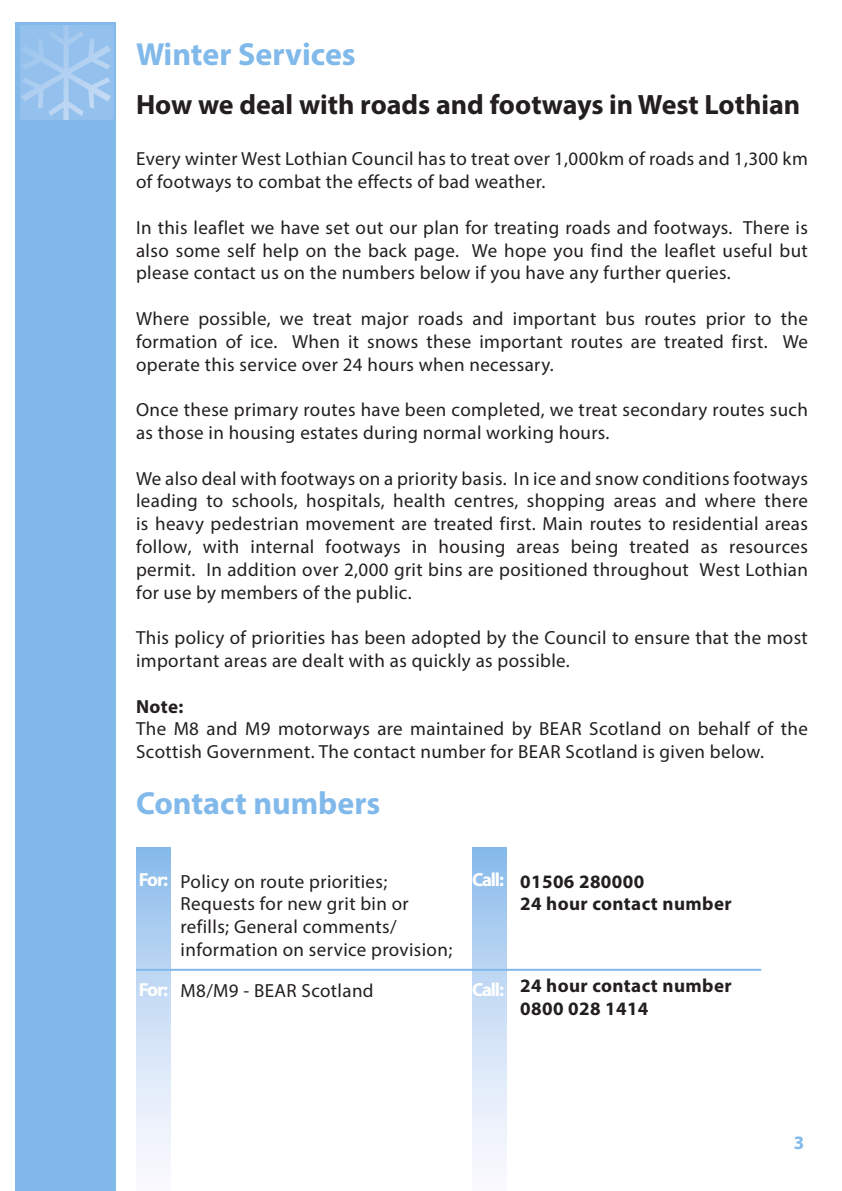
<style>
.page{position:relative;width:842px;height:1191px;background:#fff}
.page>*{position:absolute;margin:0;border:0;box-sizing:border-box;transform-origin:0 0}
.t1{font:700 32px "Myriad Pro";color:#81b9ea}
.t2{font:700 28px "Myriad Pro";color:#231f20}
.t3{font:19px/22.8px "Myriad Pro";letter-spacing:.02em;color:#231f20}
.t4{font:700 19px "Myriad Pro";letter-spacing:.02em;color:#231f20}
.t5{font:700 19px "Myriad Pro";letter-spacing:-.06em;color:#fff}
.t6{font:700 19px "Myriad Pro";color:#81b9ea}
.s1{font-weight:700}
</style>
<div class="page">
<div style="left:16px;top:23px;width:100px;height:1168px;background:#81b9ea"></div>
<div style="left:136px;top:847px;width:34px;height:344px;background:linear-gradient(to bottom,#8dbdeb,#fff)"></div>
<div style="left:472px;top:847px;width:34px;height:344px;background:linear-gradient(to bottom,#8dbdeb,#fff)"></div>
<hr style="left:136px;top:968px;width:625px;height:2px;background:#81b9ea">
<div style="left:20px;top:26px;width:93px;height:93px;background:#93c0ec"></div>
<img style="left:21px;top:26px;width:90px;height:93px">
<p class="t1" style="left:136px;top:34px;width:221px">Winter Services</p>
<p class="t2" style="left:136px;top:86px;width:666px">How we deal with roads and footways in West Lothian</p>
<p class="t3" style="left:136px;top:147px;width:673px">Every winter West Lothian Council has to treat over 1,000km of roads and 1,300 km of footways to combat the effects of bad weather.</p>
<p class="t3" style="left:136px;top:216px;width:673px;text-align:justify">In this leaflet we have set out our plan for treating roads and footways. There is also some self help on the back page. We hope you find the leaflet useful but please contact us on the numbers below if you have any further queries.</p>
<p class="t3" style="left:136px;top:307px;width:673px;text-align:justify">Where possible, we treat major roads and important bus routes prior to the formation of ice. When it snows these important routes are treated first. We operate this service over 24 hours when necessary.</p>
<p class="t3" style="left:136px;top:398px;width:673px">Once these primary routes have been completed, we treat secondary routes such as those in housing estates during normal working hours.</p>
<p class="t3" style="left:136px;top:466px;width:673px;text-align:justify">We also deal with footways on a priority basis. In ice and snow conditions footways leading to schools, hospitals, health centres, shopping areas and where there is heavy pedestrian movement are treated first. Main routes to residential areas follow, with internal footways in housing areas being treated as resources permit. In addition over 2,000 grit bins are positioned throughout West Lothian for use by members of the public.</p>
<p class="t3" style="left:136px;top:626px;width:673px">This policy of priorities has been adopted by the Council to ensure that the most important areas are dealt with as quickly as possible.</p>
<p class="t3" style="left:136px;top:694px;width:673px"><span class="s1">Note:<br></span>The M8 and M9 motorways are maintained by BEAR Scotland on behalf of the<br>Scottish Government. The contact number for BEAR Scotland is given below.</p>
<p class="t1" style="left:136px;top:782px;width:246px">Contact numbers</p>
<p class="t5" style="left:139px;top:867px;width:31px">For:</p>
<p class="t5" style="left:139px;top:977px;width:31px">For:</p>
<p class="t3" style="left:181px;top:869px;width:273px">Policy on route priorities;<br>Requests for new grit bin or refills; General comments/ information on service provision;</p>
<p class="t3" style="left:181px;top:978px;width:195px">M8/M9 - BEAR Scotland</p>
<p class="t5" style="left:472px;top:867px;width:33px">Call:</p>
<p class="t4" style="left:520px;top:869px;width:126px">01506 280000</p>
<p class="t4" style="left:520px;top:891px;width:213px">24 hour contact number</p>
<p class="t5" style="left:472px;top:977px;width:33px">Call:</p>
<p class="t4" style="left:520px;top:973px;width:213px">24 hour contact number</p>
<p class="t4" style="left:520px;top:996px;width:130px">0800 028 1414</p>
<p class="t6" style="left:794px;top:1129px;width:12px">3</p>
</div>
